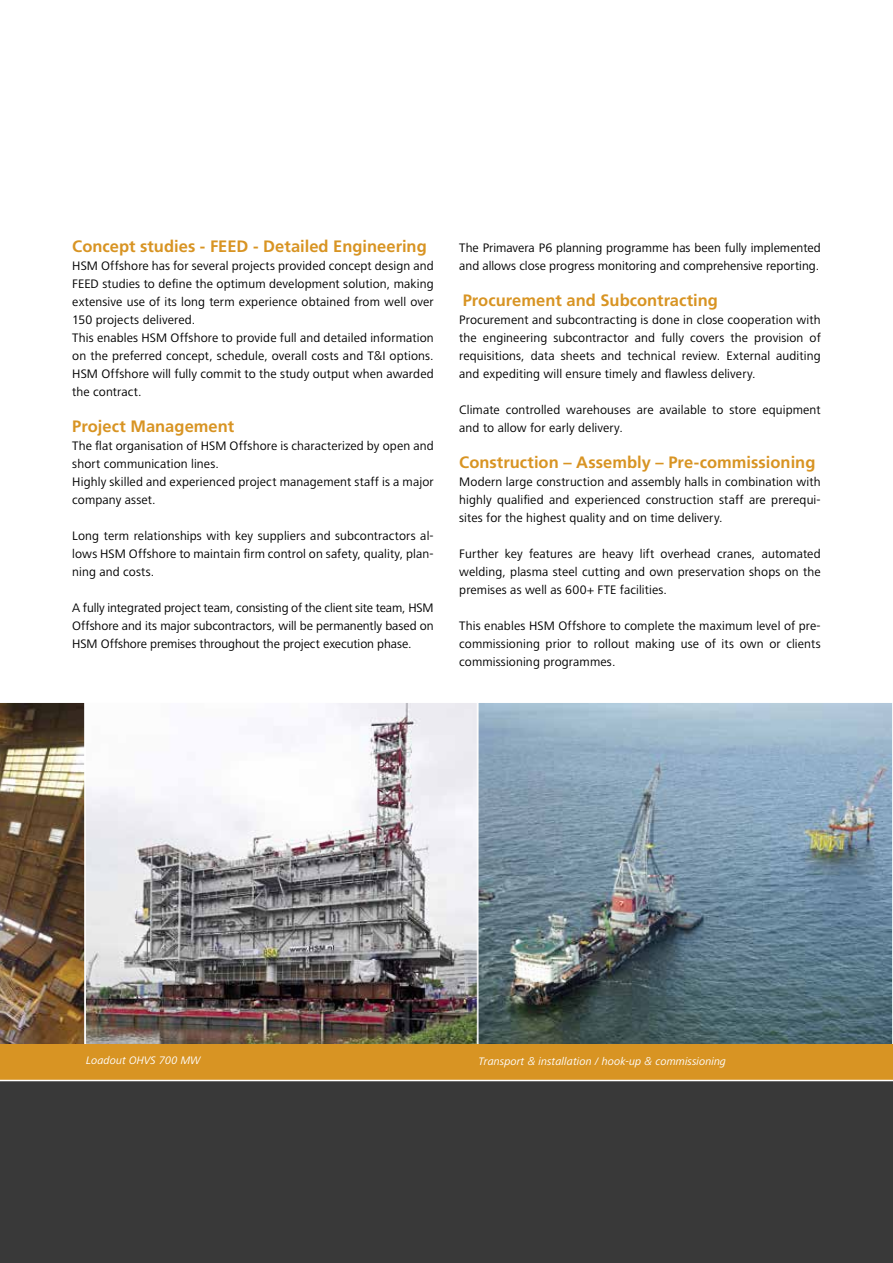
<style>
.page{position:relative;width:893px;height:1263px;background:#fff}
.page>*{position:absolute;margin:0;border:0;box-sizing:border-box;transform-origin:0 0}
.t1{font:700 16.5px "Frutiger";color:#d89423}
.t2{font:12.75px/18px "Frutiger Next LT";letter-spacing:.01em;color:#000;text-align:justify}
.t3{font:italic 11.25px "Frutiger Next LT";color:#fff}
.s1{font-family:"Frutiger";font-weight:300}
</style>
<div class="page">
<img style="left:87px;top:704px;width:389px;height:340px">
<img style="left:0;top:703px;width:85px;height:341px">
<img style="left:480px;top:704px;width:411px;height:340px">
<div style="left:0;top:1044px;width:893px;height:36px;background:#d89423"></div>
<div style="left:0;top:1081px;width:893px;height:182px;background:#393939"></div>
<p class="t1" style="left:72px;top:237px;width:356px">Concept studies - FEED - Detailed Engineering</p>
<p class="t2" style="left:72px;top:257px;width:363px;text-align:left">HSM Offshore has for several projects provided concept design and FEED studies to define the optimum development solution, making extensive use of its long term experience obtained from well over 150 projects delivered.<br>This enables HSM Offshore to provide full and detailed information on the preferred concept, schedule, overall costs and T<span class="s1">&amp;</span>I options.<br>HSM Offshore will fully commit to the study output when awarded the contract.</p>
<p class="t1" style="left:72px;top:417px;width:163px">Project Management</p>
<p class="t2" style="left:72px;top:437px;width:363px;text-align:left">The flat organisation of HSM Offshore is characterized by open and short communication lines.<br>Highly skilled and experienced project management staff is a major company asset.</p>
<p class="t2" style="left:72px;top:527px;width:363px">Long term relationships with key suppliers and subcontractors al&shy;lows HSM Offshore to maintain firm control on safety, quality, plan&shy;ning and costs.</p>
<p class="t2" style="left:72px;top:599px;width:363px">A fully integrated project team, consisting of the client site team, HSM Offshore and its major subcontractors, will be permanently based on HSM Offshore premises throughout the project execution phase.</p>
<p class="t2" style="left:459px;top:239px;width:363px">The Primavera P6 planning programme has been fully implemented and allows close progress monitoring and comprehensive reporting.</p>
<p class="t1" style="left:463px;top:291px;width:257px">Procurement and Subcontracting</p>
<p class="t2" style="left:459px;top:311px;width:363px">Procurement and subcontracting is done in close cooperation with the engineering subcontractor and fully covers the provision of requisitions, data sheets and technical review. External auditing and expediting will ensure timely and flawless delivery.</p>
<p class="t2" style="left:459px;top:401px;width:363px">Climate controlled warehouses are available to store equipment and to allow for early delivery.</p>
<p class="t1" style="left:459px;top:453px;width:358px">Construction – Assembly – Pre-commissioning</p>
<p class="t2" style="left:459px;top:473px;width:363px">Modern large construction and assembly halls in combination with highly qualified and experienced construction staff are prerequi&shy;sites for the highest quality and on time delivery.</p>
<p class="t2" style="left:459px;top:545px;width:363px">Further key features are heavy lift overhead cranes, automated welding, plasma steel cutting and own preservation shops on the premises as well as 600+ FTE facilities.</p>
<p class="t2" style="left:459px;top:617px;width:363px">This enables HSM Offshore to complete the maximum level of pre&shy;commissioning prior to rollout making use of its own or clients commissioning programmes.</p>
<p class="t3" style="left:86px;top:1054px;width:116px">Loadout OHVS 700 MW</p>
<p class="t3" style="left:479px;top:1054px;width:249px">Transport <span class="s1">&amp;</span> installation / hook-up <span class="s1">&amp;</span> commissioning</p>
</div>
